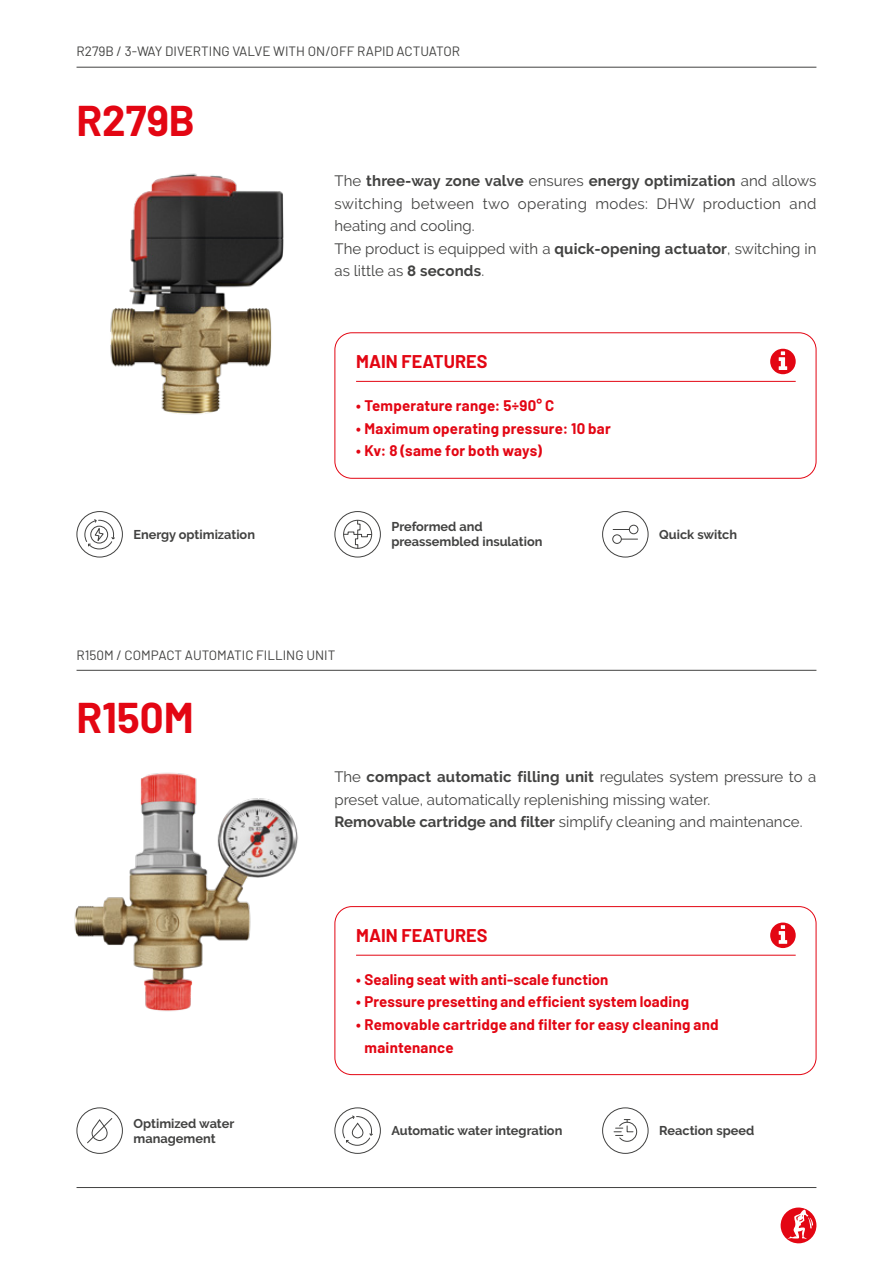
<style>
.page{position:relative;width:893px;height:1263px;background:#fff}
.page>*{position:absolute;margin:0;border:0;box-sizing:border-box;transform-origin:0 0}
.t1{font:700 42px "Barlow";color:#e30613}
.t2{font:700 18px "Barlow";letter-spacing:.005em;color:#e30613}
.t3{font:15px/22.5px "Raleway";color:#424241}
.t4{font:700 15px/22.5px "Barlow";letter-spacing:.01em;color:#e30613}
.t5{font:13.5px "Barlow";color:#424241}
.t6{font:700 12.75px/15px "Raleway";color:#424241}
.s1{font-weight:700}
</style>
<div class="page">
<hr style="left:77px;top:67px;width:739px;height:1px;background:#424241">
<hr style="left:77px;top:1187px;width:739px;height:1px;background:#424241">
<img style="left:110px;top:173px;width:174px;height:242px">
<div style="left:334px;top:332px;width:482px;height:147px;border:1px solid #e30613;border-radius:17px"></div>
<hr style="left:356px;top:381px;width:440px;height:1px;background:#e30613">
<svg style="left:770px;top:349px;width:26px;height:25px"></svg>
<div style="left:334px;top:906px;width:482px;height:169px;border:1px solid #e30613;border-radius:17px"></div>
<hr style="left:356px;top:955px;width:440px;height:1px;background:#e30613">
<svg style="left:770px;top:922px;width:26px;height:26px"></svg>
<img style="left:74px;top:772px;width:224px;height:239px">
<hr style="left:77px;top:670px;width:739px;height:1px;background:#424241">
<div style="left:77px;top:511px;width:46px;height:46px;border:1px solid #424241;border-radius:50%"></div>
<svg style="left:84px;top:519px;width:31px;height:31px"></svg>
<div style="left:77px;top:1107px;width:46px;height:47px;border:1px solid #424241;border-radius:50%"></div>
<svg style="left:87px;top:1118px;width:26px;height:26px"></svg>
<div style="left:602px;top:511px;width:46px;height:46px;border:1px solid #424241;border-radius:50%"></div>
<svg style="left:613px;top:529px;width:16px;height:1px"></svg>
<div style="left:629px;top:525px;width:9px;height:9px;border:1px solid #424241;border-radius:50%"></div>
<svg style="left:622px;top:539px;width:16px;height:1px"></svg>
<div style="left:612px;top:534px;width:10px;height:10px;border:1px solid #424241;border-radius:50%"></div>
<div style="left:602px;top:1107px;width:46px;height:47px;border:1px solid #424241;border-radius:50%"></div>
<svg style="left:614px;top:1119px;width:23px;height:23px"></svg>
<div style="left:334px;top:511px;width:47px;height:46px;border:1px solid #424241;border-radius:50%"></div>
<svg style="left:343px;top:520px;width:29px;height:29px"></svg>
<div style="left:334px;top:1107px;width:47px;height:47px;border:1px solid #424241;border-radius:50%"></div>
<svg style="left:342px;top:1115px;width:31px;height:31px"></svg>
<svg style="left:780px;top:1207px;width:37px;height:37px"></svg>
<svg style="left:788px;top:1209px;width:25px;height:30px"></svg>
<p class="t5" style="left:77px;top:41px;width:385px">R279B / 3-WAY DIVERTING VALVE WITH ON/OFF RAPID ACTUATOR</p>
<h1 class="t1" style="left:77px;top:89px;width:120px">R279B</h1>
<p class="t6" style="left:134px;top:527px;width:123px">Energy optimization</p>
<p class="t3" style="left:334px;top:170px;width:483px">The <span class="s1">three-way zone valve</span> ensures <span class="s1">energy optimization</span> and allows switching between two operating modes: DHW production and heating and cooling.<br>The product is equipped with a <span class="s1">quick-opening actuator</span>, switching in as little as <span class="s1">8 seconds</span>.</p>
<p class="t2" style="left:356px;top:348px;width:133px">MAIN FEATURES</p>
<p class="t4" style="left:356px;top:393px;width:200px">• Temperature range: 5÷90° C</p>
<p class="t4" style="left:356px;top:416px;width:256px">• Maximum operating pressure: 10 bar</p>
<p class="t4" style="left:356px;top:438px;width:187px">• Kv: 8 (same for both ways)</p>
<p class="t6" style="left:392px;top:519px;width:152px">Preformed and preassembled insulation</p>
<p class="t6" style="left:659px;top:527px;width:79px">Quick switch</p>
<p class="t5" style="left:77px;top:645px;width:260px">R150M / COMPACT AUTOMATIC FILLING UNIT</p>
<h1 class="t1" style="left:77px;top:687px;width:119px">R150M</h1>
<p class="t6" style="left:134px;top:1116px;width:102px">Optimized water management</p>
<p class="t3" style="left:334px;top:766px;width:483px">The <span class="s1">compact automatic filling unit</span> regulates system pressure to a preset value, automatically replenishing missing water.<br><span class="s1">Removable cartridge and filter</span> simplify cleaning and maintenance.</p>
<p class="t2" style="left:356px;top:922px;width:133px">MAIN FEATURES</p>
<p class="t4" style="left:356px;top:967px;width:254px">• Sealing seat with anti-scale function</p>
<p class="t4" style="left:356px;top:990px;width:335px">• Pressure presetting and efficient system loading</p>
<p class="t4" style="left:365px;top:1012px;width:356px;text-indent:-9px">• Removable cartridge and filter for easy cleaning and maintenance</p>
<p class="t6" style="left:392px;top:1123px;width:172px">Automatic water integration</p>
<p class="t6" style="left:659px;top:1123px;width:96px">Reaction speed</p>
</div>
